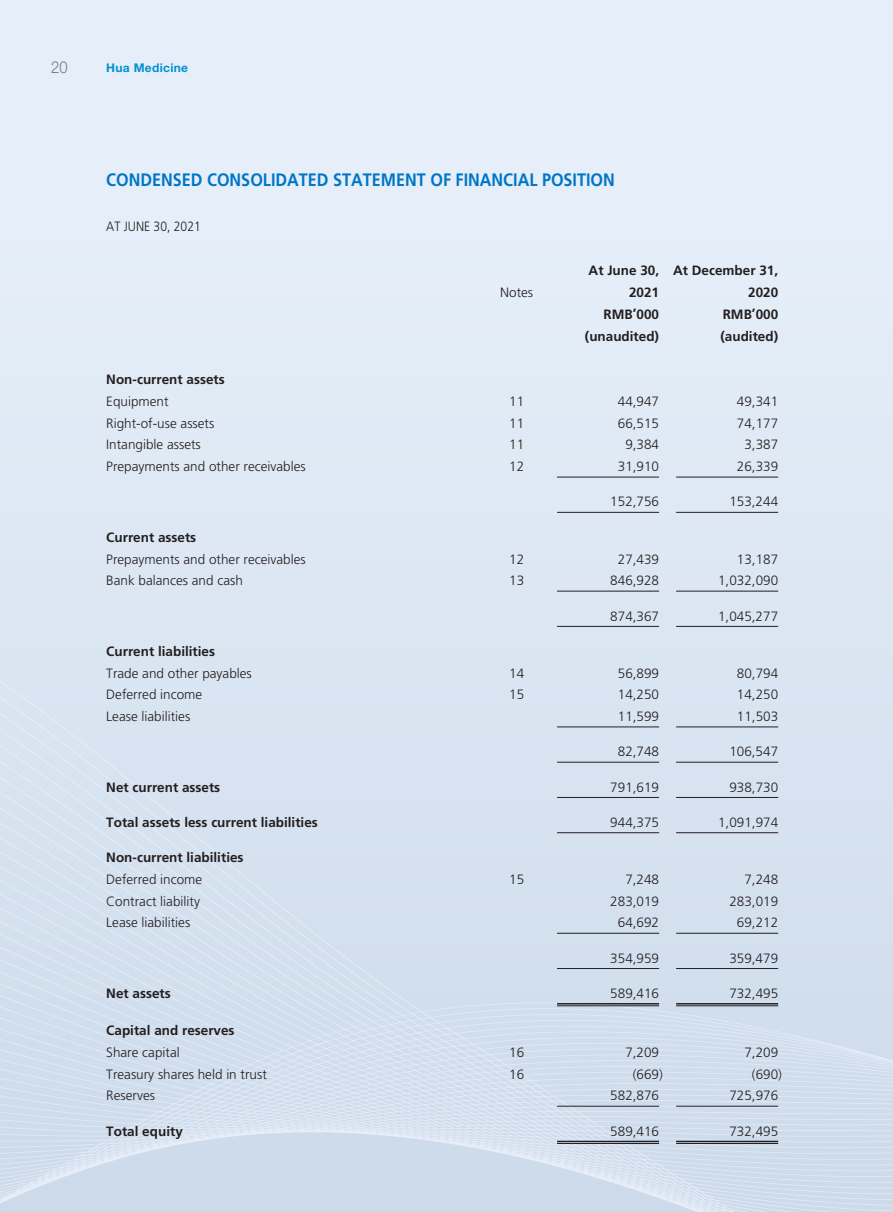
<style>
.page{position:relative;width:893px;height:1212px;background:#fff}
.page>*{position:absolute;margin:0;border:0;box-sizing:border-box;transform-origin:0 0}
.t1{font:700 18px "Frutiger LT Std";color:#0076c8;scale:.9 1}
.t2{font:300 16.5px "Helvetica Neue LT Std";color:#76787b;scale:.9 1}
.t3{font:300 13.5px "Frutiger LT Std";color:#231f20}
.t4{font:700 13.5px/21.8px "Frutiger LT Std";color:#231f20;text-align:right}
.t5{font:300 13.5px "Frutiger LT Std";color:#231f20;scale:.9 1}
.t6{font:700 12px "Helvetica Neue LT Std";letter-spacing:.025em;color:#0090d4}
</style>
<div class="page">
<img style="left:0;top:0;width:893px;height:1212px">
<hr style="left:557px;top:477px;width:102px;height:1px;background:#231f20">
<hr style="left:676px;top:477px;width:102px;height:1px;background:#231f20">
<hr style="left:557px;top:512px;width:102px;height:1px;background:#231f20">
<hr style="left:676px;top:512px;width:102px;height:1px;background:#231f20">
<hr style="left:557px;top:591px;width:102px;height:1px;background:#231f20">
<hr style="left:676px;top:591px;width:102px;height:1px;background:#231f20">
<hr style="left:557px;top:626px;width:102px;height:1px;background:#231f20">
<hr style="left:676px;top:626px;width:102px;height:1px;background:#231f20">
<hr style="left:557px;top:726px;width:102px;height:1px;background:#231f20">
<hr style="left:676px;top:726px;width:102px;height:1px;background:#231f20">
<hr style="left:557px;top:762px;width:102px;height:1px;background:#231f20">
<hr style="left:676px;top:762px;width:102px;height:1px;background:#231f20">
<hr style="left:557px;top:797px;width:102px;height:1px;background:#231f20">
<hr style="left:676px;top:797px;width:102px;height:1px;background:#231f20">
<hr style="left:557px;top:832px;width:102px;height:1px;background:#231f20">
<hr style="left:676px;top:832px;width:102px;height:1px;background:#231f20">
<hr style="left:557px;top:933px;width:102px;height:1px;background:#231f20">
<hr style="left:676px;top:933px;width:102px;height:1px;background:#231f20">
<hr style="left:557px;top:968px;width:102px;height:1px;background:#231f20">
<hr style="left:676px;top:968px;width:102px;height:1px;background:#231f20">
<hr style="left:557px;top:1003px;width:102px;height:1px;background:#231f20">
<hr style="left:557px;top:1005px;width:102px;height:1px;background:#231f20">
<hr style="left:676px;top:1003px;width:102px;height:1px;background:#231f20">
<hr style="left:676px;top:1005px;width:102px;height:1px;background:#231f20">
<hr style="left:557px;top:1106px;width:102px;height:1px;background:#231f20">
<hr style="left:676px;top:1106px;width:102px;height:1px;background:#231f20">
<hr style="left:557px;top:1141px;width:102px;height:1px;background:#231f20">
<hr style="left:557px;top:1143px;width:102px;height:1px;background:#231f20">
<hr style="left:676px;top:1141px;width:102px;height:1px;background:#231f20">
<hr style="left:676px;top:1143px;width:102px;height:1px;background:#231f20">
<p class="t2" style="left:51px;top:57px;width:20px">20</p>
<p class="t6" style="left:106px;top:61px;width:83px">Hua Medicine</p>
<h1 class="t1" style="left:106px;top:169px;width:567px">CONDENSED CONSOLIDATED STATEMENT OF FINANCIAL POSITION</h1>
<p class="t5" style="left:106px;top:219px;width:107px">AT JUNE 30, 2021</p>
<p class="t3" style="left:500px;top:285px;width:35px">Notes</p>
<p class="t4" style="left:589px;top:260px;width:72px">At June 30,<br>2021</p>
<p class="t4" style="left:673px;top:260px;width:107px">At December 31,<br>2020</p>
<p class="t4" style="left:604px;top:303px;width:57px">RMB’000</p>
<p class="t4" style="left:723px;top:303px;width:57px">RMB’000</p>
<p class="t4" style="left:585px;top:325px;width:76px">(unaudited)</p>
<p class="t4" style="left:720px;top:325px;width:59px">(audited)</p>
<p class="t4" style="left:106px;top:369px;width:120px">Non-current assets</p>
<p class="t3" style="left:106px;top:394px;width:64px">Equipment</p>
<p class="t3" style="left:509px;top:394px;width:17px">11</p>
<p class="t3" style="left:618px;top:394px;width:43px">44,947</p>
<p class="t3" style="left:737px;top:394px;width:43px">49,341</p>
<p class="t3" style="left:106px;top:415px;width:110px">Right-of-use assets</p>
<p class="t3" style="left:509px;top:415px;width:17px">11</p>
<p class="t3" style="left:618px;top:415px;width:43px">66,515</p>
<p class="t3" style="left:737px;top:415px;width:43px">74,177</p>
<p class="t3" style="left:106px;top:437px;width:96px">Intangible assets</p>
<p class="t3" style="left:509px;top:437px;width:17px">11</p>
<p class="t3" style="left:625px;top:437px;width:35px">9,384</p>
<p class="t3" style="left:744px;top:437px;width:35px">3,387</p>
<p class="t3" style="left:106px;top:459px;width:201px">Prepayments and other receivables</p>
<p class="t3" style="left:509px;top:459px;width:17px">12</p>
<p class="t3" style="left:618px;top:459px;width:43px">31,910</p>
<p class="t3" style="left:737px;top:459px;width:43px">26,339</p>
<p class="t3" style="left:610px;top:494px;width:50px">152,756</p>
<p class="t3" style="left:729px;top:494px;width:50px">153,244</p>
<p class="t4" style="left:106px;top:526px;width:92px">Current assets</p>
<p class="t3" style="left:106px;top:551px;width:201px">Prepayments and other receivables</p>
<p class="t3" style="left:509px;top:551px;width:17px">12</p>
<p class="t3" style="left:618px;top:551px;width:43px">27,439</p>
<p class="t3" style="left:737px;top:551px;width:43px">13,187</p>
<p class="t3" style="left:106px;top:573px;width:138px">Bank balances and cash</p>
<p class="t3" style="left:509px;top:573px;width:17px">13</p>
<p class="t3" style="left:610px;top:573px;width:50px">846,928</p>
<p class="t3" style="left:718px;top:573px;width:62px">1,032,090</p>
<p class="t3" style="left:610px;top:608px;width:50px">874,367</p>
<p class="t3" style="left:718px;top:608px;width:62px">1,045,277</p>
<p class="t4" style="left:106px;top:640px;width:110px">Current liabilities</p>
<p class="t3" style="left:106px;top:665px;width:147px">Trade and other payables</p>
<p class="t3" style="left:509px;top:665px;width:17px">14</p>
<p class="t3" style="left:618px;top:665px;width:43px">56,899</p>
<p class="t3" style="left:737px;top:665px;width:43px">80,794</p>
<p class="t3" style="left:106px;top:687px;width:97px">Deferred income</p>
<p class="t3" style="left:509px;top:687px;width:17px">15</p>
<p class="t3" style="left:618px;top:687px;width:43px">14,250</p>
<p class="t3" style="left:737px;top:687px;width:43px">14,250</p>
<p class="t3" style="left:106px;top:709px;width:85px">Lease liabilities</p>
<p class="t3" style="left:618px;top:709px;width:43px">11,599</p>
<p class="t3" style="left:737px;top:709px;width:43px">11,503</p>
<p class="t3" style="left:618px;top:744px;width:43px">82,748</p>
<p class="t3" style="left:729px;top:744px;width:50px">106,547</p>
<p class="t4" style="left:106px;top:776px;width:116px">Net current assets</p>
<p class="t3" style="left:610px;top:779px;width:50px">791,619</p>
<p class="t3" style="left:729px;top:779px;width:50px">938,730</p>
<p class="t4" style="left:106px;top:811px;width:213px">Total assets less current liabilities</p>
<p class="t3" style="left:610px;top:814px;width:50px">944,375</p>
<p class="t3" style="left:718px;top:814px;width:62px">1,091,974</p>
<p class="t4" style="left:106px;top:847px;width:139px">Non-current liabilities</p>
<p class="t3" style="left:106px;top:871px;width:97px">Deferred income</p>
<p class="t3" style="left:509px;top:871px;width:17px">15</p>
<p class="t3" style="left:625px;top:871px;width:35px">7,248</p>
<p class="t3" style="left:744px;top:871px;width:35px">7,248</p>
<p class="t3" style="left:106px;top:893px;width:95px">Contract liability</p>
<p class="t3" style="left:610px;top:893px;width:50px">283,019</p>
<p class="t3" style="left:729px;top:893px;width:50px">283,019</p>
<p class="t3" style="left:106px;top:915px;width:85px">Lease liabilities</p>
<p class="t3" style="left:618px;top:915px;width:43px">64,692</p>
<p class="t3" style="left:737px;top:915px;width:43px">69,212</p>
<p class="t3" style="left:610px;top:950px;width:50px">354,959</p>
<p class="t3" style="left:729px;top:950px;width:50px">359,479</p>
<p class="t4" style="left:106px;top:982px;width:66px">Net assets</p>
<p class="t3" style="left:610px;top:985px;width:50px">589,416</p>
<p class="t3" style="left:729px;top:985px;width:50px">732,495</p>
<p class="t4" style="left:106px;top:1019px;width:130px">Capital and reserves</p>
<p class="t3" style="left:106px;top:1044px;width:75px">Share capital</p>
<p class="t3" style="left:509px;top:1044px;width:17px">16</p>
<p class="t3" style="left:625px;top:1044px;width:35px">7,209</p>
<p class="t3" style="left:744px;top:1044px;width:35px">7,209</p>
<p class="t3" style="left:106px;top:1066px;width:162px">Treasury shares held in trust</p>
<p class="t3" style="left:509px;top:1066px;width:17px">16</p>
<p class="t3" style="left:633px;top:1066px;width:32px">(669)</p>
<p class="t3" style="left:752px;top:1066px;width:32px">(690)</p>
<p class="t3" style="left:106px;top:1088px;width:50px">Reserves</p>
<p class="t3" style="left:610px;top:1088px;width:50px">582,876</p>
<p class="t3" style="left:729px;top:1088px;width:50px">725,976</p>
<p class="t4" style="left:106px;top:1120px;width:78px">Total equity</p>
<p class="t3" style="left:610px;top:1123px;width:50px">589,416</p>
<p class="t3" style="left:729px;top:1123px;width:50px">732,495</p>
</div>
